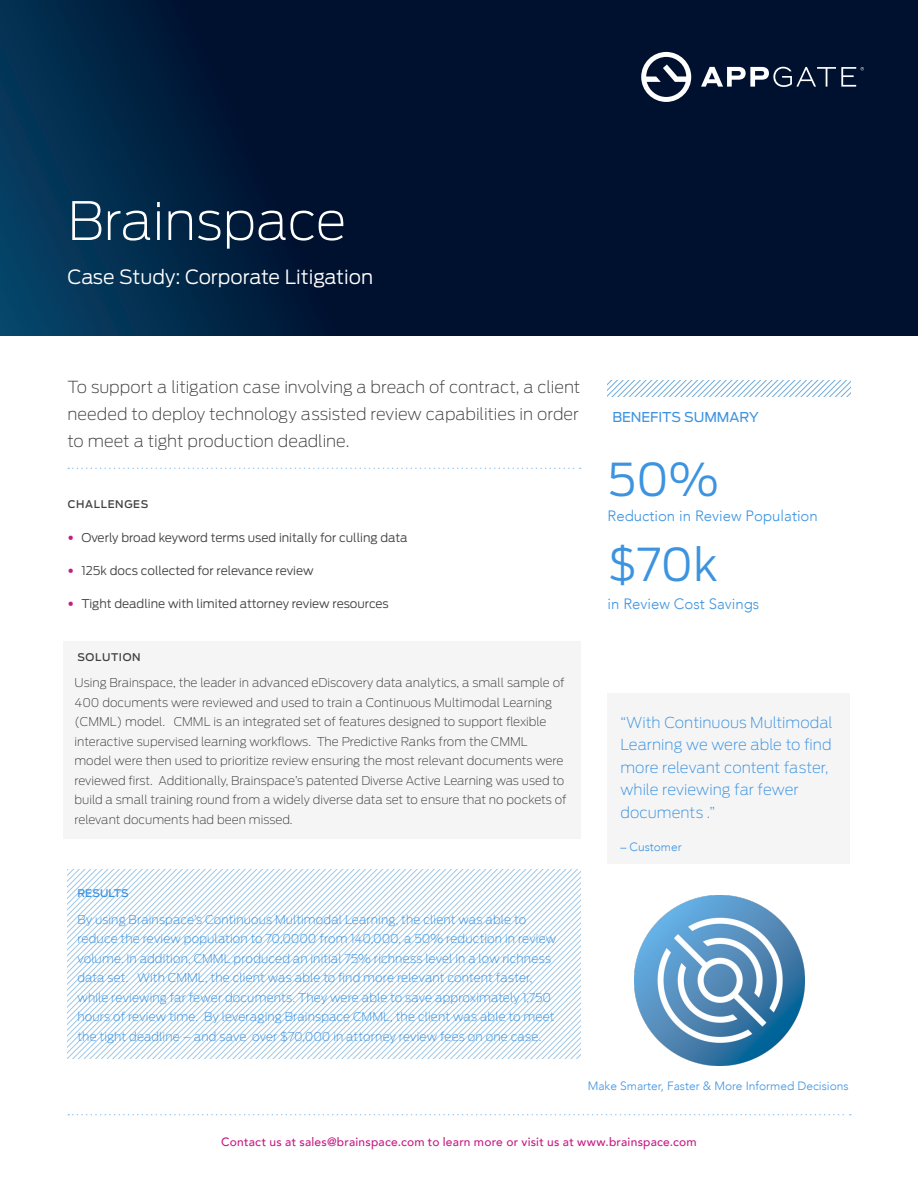
<style>
.page{position:relative;width:918px;height:1188px;background:#fff}
.page>*{position:absolute;margin:0;border:0;box-sizing:border-box;transform-origin:0 0}
.t1{font:200 52.5px "Antenna";color:#fff}
.t2{font:300 45px "Antenna";color:#3c93e0}
.t3{font:300 19.5px "Antenna";color:#fff}
.t4{font:200 16.5px/27px "Antenna";letter-spacing:-.005em;color:#404040;text-align:justify}
.t5{font:200 15px/22.5px "Antenna";color:#3c93e0}
.t6{font:300 15px "Avenir";color:#3c93e0}
.t7{font:13.5px "Antenna";color:#3c93e0}
.t8{font:200 12px/19.5px "Antenna";color:#404040}
.t9{font:200 12px/19.5px "Antenna";letter-spacing:.01em;color:#3c93e0}
.t10{font:300 12px "Antenna";color:#404040}
.t11{font:500 12px "Avenir";letter-spacing:.02em;color:#c51c84}
.t12{font:300 12px "Avenir";color:#3c93e0}
.t13{font:500 10.5px "Antenna";letter-spacing:.06em;color:#404040}
.t14{font:500 10.5px "Antenna";letter-spacing:.01em;color:#3c93e0}
.s1{font-family:"Avenir";font-weight:400;color:#c51c84}
</style>
<div class="page">
<svg style="left:0;top:0;width:918px;height:336px;background:#001737"></svg>
<svg style="left:68px;top:468px;width:513px;height:1px"></svg>
<svg style="left:608px;top:380px;width:242px;height:17px"></svg>
<div style="left:608px;top:694px;width:242px;height:170px;background:#f5f5f6"></div>
<svg style="left:68px;top:869px;width:513px;height:189px"></svg>
<div style="left:63px;top:641px;width:517px;height:198px;background:#f5f5f6"></div>
<img style="left:635px;top:896px;width:170px;height:170px">
<svg style="left:68px;top:1114px;width:783px;height:1px"></svg>
<svg style="left:641px;top:52px;width:50px;height:50px"></svg>
<svg style="left:701px;top:67px;width:163px;height:20px"></svg>
<h1 class="t1" style="left:68px;top:190px;width:280px">Brainspace</h1>
<h3 class="t3" style="left:68px;top:265px;width:307px">Case Study: Corporate Litigation</h3>
<h3 class="t4" style="left:68px;top:374px;width:514px">To support a litigation case involving a breach of contract, a client needed to deploy technology assisted review capabilities in order to meet a tight production deadline.</h3>
<p class="t13" style="left:68px;top:498px;width:82px">CHALLENGES</p>
<p class="t10" style="left:68px;top:531px;width:341px"><span class="s1">•</span> Overly broad keyword terms used initally for culling data</p>
<p class="t10" style="left:68px;top:564px;width:247px"><span class="s1">•</span> 125k docs collected for relevance review</p>
<p class="t10" style="left:68px;top:597px;width:322px"><span class="s1">•</span> Tight deadline with limited attorney review resources</p>
<p class="t7" style="left:612px;top:409px;width:148px">BENEFITS SUMMARY</p>
<h2 class="t2" style="left:608px;top:453px;width:113px">50%</h2>
<p class="t6" style="left:608px;top:507px;width:212px">Reduction in Review Population</p>
<h2 class="t2" style="left:608px;top:538px;width:112px">$70k</h2>
<p class="t6" style="left:608px;top:595px;width:153px">in Review Cost Savings</p>
<p class="t13" style="left:77px;top:651px;width:65px">SOLUTION</p>
<p class="t8" style="left:75px;top:673px;width:494px">Using Brainspace, the leader in advanced eDiscovery data analytics, a small sample of 400 documents were reviewed and used to train a Continuous Multimodal Learning (CMML) model. CMML is an integrated set of features designed to support flexible interactive supervised learning workflows. The Predictive Ranks from the CMML model were then used to prioritize review ensuring the most relevant documents were reviewed first. Additionally, Brainspace’s patented Diverse Active Learning was used to build a small training round from a widely diverse data set to ensure that no pockets of relevant documents had been missed.</p>
<p class="t14" style="left:77px;top:886px;width:53px">RESULTS</p>
<p class="t9" style="left:77px;top:909px;width:480px">By using Brainspace’s Continuous Multimodal Learning, the client was able to reduce the review population to 70,0000 from 140,000, a 50% reduction in review volume. In addition, CMML produced an initial 75% richness level in a low richness data set. With CMML, the client was able to find more relevant content faster, while reviewing far fewer documents. They were able to save approximately 1,750 hours of review time. By leveraging Brainspace CMML, the client was able to meet the tight deadline – and save over $70,000 in attorney review fees on one case.</p>
<p class="t5" style="left:620px;top:711px;width:214px">“With Continuous Multimodal<br>Learning we were able to find more relevant content faster, while reviewing far fewer documents .”</p>
<p class="t12" style="left:620px;top:840px;width:63px">– Customer</p>
<p class="t12" style="left:588px;top:1079px;width:263px">Make Smarter, Faster &amp; More Informed Decisions</p>
<p class="t11" style="left:221px;top:1132px;width:477px">Contact us at sales@brainspace.com to learn more or visit us at www.brainspace.com</p>
</div>
